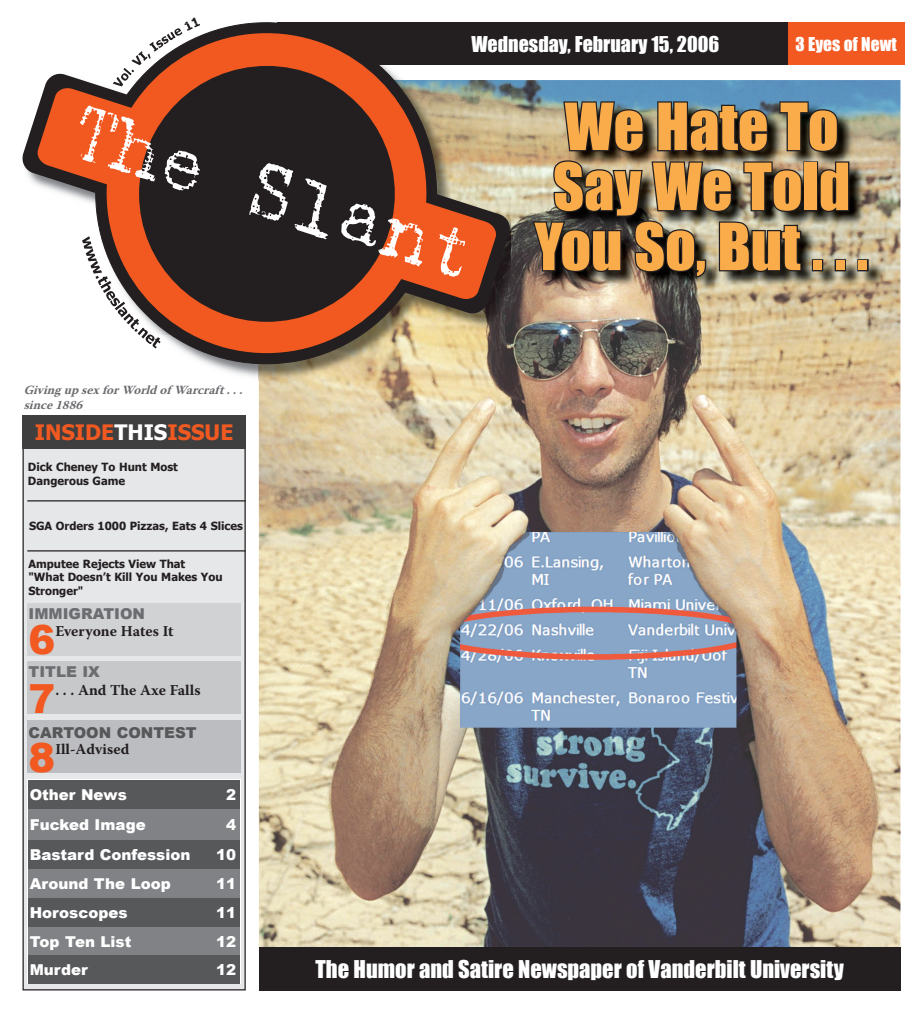
<style>
.page{position:relative;width:923px;height:1013px;background:#fff}
.page>*{position:absolute;margin:0;border:0;box-sizing:border-box;transform-origin:0 0}
.t1{font:77.75px "Harting";color:#fff}
.t2{font:60px/60px "Impact";color:#faac4b;text-align:center}
.t3{font:900 40.12px "Arial";color:#f15921}
.t4{font:22.5px "Impact";color:#fff}
.t5{font:700 21.25px "Tahoma";color:#f15921}
.t6{font:20px "Impact";color:#fff}
.t7{font:17.5px "Impact";color:#fff}
.t8{font:900 15px "Arial";color:#fff}
.t9{font:700 15px "Warnock Pro";color:#231f20}
.t10{font:900 15px "Arial";color:#6c6d70}
.t11{font:900 15px "Arial";color:#57585a}
.t12{font:italic 700 12.5px/15px "Warnock Pro";color:#6c6d70}
.t13{font:700 11.25px/13.5px "Tahoma";color:#231f20}
.s1{color:#fff}
</style>
<div class="page">
<img style="left:259px;top:80px;width:641px;height:866px">
<div style="left:276px;top:22px;width:624px;height:43px;background:#231f20"></div>
<div style="left:787px;top:22px;width:117px;height:43px;background:#f15921"></div>
<img style="left:162px;top:24px;width:97px;height:357px">
<img style="left:259px;top:315px;width:251px;height:66px">
<svg style="left:23px;top:72px;width:487px;height:243px"></svg>
<div style="left:96px;top:23px;width:340px;height:341px;background:#231f20;border-radius:50%"></div>
<div style="left:107px;top:33px;width:319px;height:320px;background:#f15921;border-radius:50%"></div>
<svg style="left:36px;top:87px;width:461px;height:213px;fill:#f15921"></svg>
<div style="left:139px;top:66px;width:256px;height:256px;background:#231f20;border-radius:50%"></div>
<div style="left:23px;top:423px;width:222px;height:566px;background:#e6e7e9"></div>
<div style="left:22px;top:422px;width:224px;height:568px;border:1px solid #231f20"></div>
<div style="left:27px;top:661px;width:214px;height:53px;background:#c7c8ca"></div>
<div style="left:23px;top:415px;width:223px;height:33px;background:#3f3f40"></div>
<div style="left:27px;top:779px;width:214px;height:205px;background:linear-gradient(to right,#808285,#808285)"></div>
<div style="left:29px;top:780px;width:211px;height:28px;background:#57585a"></div>
<div style="left:29px;top:809px;width:211px;height:31px;background:#808285"></div>
<div style="left:29px;top:840px;width:211px;height:28px;background:#57585a"></div>
<div style="left:29px;top:869px;width:211px;height:28px;background:#808285"></div>
<div style="left:29px;top:898px;width:211px;height:28px;background:#57585a"></div>
<div style="left:29px;top:927px;width:211px;height:28px;background:#808285"></div>
<div style="left:29px;top:955px;width:211px;height:28px;background:#57585a"></div>
<div style="left:27px;top:720px;width:214px;height:52px;background:#bcbdc0"></div>
<div style="left:27px;top:603px;width:214px;height:52px;background:#d1d2d4"></div>
<hr style="left:27px;top:500px;width:219px;height:1px;background:#231f20">
<hr style="left:27px;top:550px;width:219px;height:1px;background:#231f20">
<img style="left:534px;top:102px;width:351px;height:191px">
<img style="left:531px;top:100px;width:319px;height:179px">
<div style="left:811px;top:259px;width:12px;height:12px;border:2px solid #231f20"></div>
<div style="left:834px;top:259px;width:12px;height:12px;border:2px solid #231f20"></div>
<div style="left:857px;top:259px;width:11px;height:12px;border:2px solid #231f20"></div>
<div style="left:259px;top:946px;width:641px;height:44px;background:#231f20"></div>
<svg style="left:95px;top:275px;width:67px;height:74px"></svg>
<svg style="left:113px;top:23px;width:87px;height:66px"></svg>
<h3 class="t6" style="left:471px;top:32px;width:249px">Wednesday, February 15, 2006</h3>
<h3 class="t7" style="left:795px;top:33px;width:103px">3 Eyes of Newt</h3>
<h1 class="t1" style="left:82px;top:95px;width:425px;rotate:18deg">The Slant</h1>
<p class="t12" style="left:24px;top:382px;width:226px">GivingupsexforWorldofWarcraft ... since1886</p>
<h3 class="t5" style="left:35px;top:419px;width:200px">INSIDE<span class="s1">THIS</span>ISSUE</h3>
<p class="t13" style="left:28px;top:460px;width:151px">Dick Cheney To Hunt Most<br>Dangerous Game</p>
<p class="t13" style="left:29px;top:519px;width:215px">SGA Orders 1000 Pizzas, Eats 4 Slices</p>
<p class="t13" style="left:28px;top:556px;width:196px">Amputee Rejects View That "What Doesn’t Kill You Makes You<br>Stronger"</p>
<h3 class="t10" style="left:29px;top:605px;width:118px">IMMIGRATION</h3>
<h3 class="t3" style="left:29px;top:617px;width:28px">6</h3>
<h3 class="t9" style="left:55px;top:622px;width:120px">Everyone Hates It</h3>
<h3 class="t10" style="left:29px;top:663px;width:73px">TITLE IX</h3>
<h3 class="t3" style="left:29px;top:676px;width:28px">7</h3>
<h3 class="t9" style="left:55px;top:681px;width:147px">. . . And The Axe Falls</h3>
<h3 class="t11" style="left:29px;top:724px;width:170px">CARTOON CONTEST</h3>
<h3 class="t3" style="left:29px;top:735px;width:28px">8</h3>
<h3 class="t9" style="left:55px;top:739px;width:76px">Ill-Advised</h3>
<h2 class="t2" style="left:534px;top:96px;width:335px">We Hate To<br>Say We Told<br>You So, But . . .</h2>
<h3 class="t8" style="left:30px;top:786px;width:99px">Other News</h3>
<h3 class="t8" style="left:226px;top:786px;width:12px">2</h3>
<h3 class="t8" style="left:30px;top:816px;width:117px">Fucked Image</h3>
<h3 class="t8" style="left:226px;top:816px;width:12px">4</h3>
<h3 class="t8" style="left:30px;top:846px;width:162px">Bastard Confession</h3>
<h3 class="t8" style="left:216px;top:846px;width:22px">10</h3>
<h3 class="t8" style="left:30px;top:875px;width:142px">Around The Loop</h3>
<h3 class="t8" style="left:216px;top:875px;width:22px">11</h3>
<h3 class="t8" style="left:30px;top:904px;width:99px">Horoscopes</h3>
<h3 class="t8" style="left:216px;top:904px;width:22px">11</h3>
<h3 class="t8" style="left:30px;top:933px;width:103px">Top Ten List</h3>
<h3 class="t8" style="left:216px;top:933px;width:22px">12</h3>
<h3 class="t8" style="left:30px;top:961px;width:59px">Murder</h3>
<h3 class="t8" style="left:216px;top:961px;width:22px">12</h3>
<h3 class="t4" style="left:315px;top:954px;width:530px">The Humor and Satire Newspaper of Vanderbilt University</h3>
</div>
